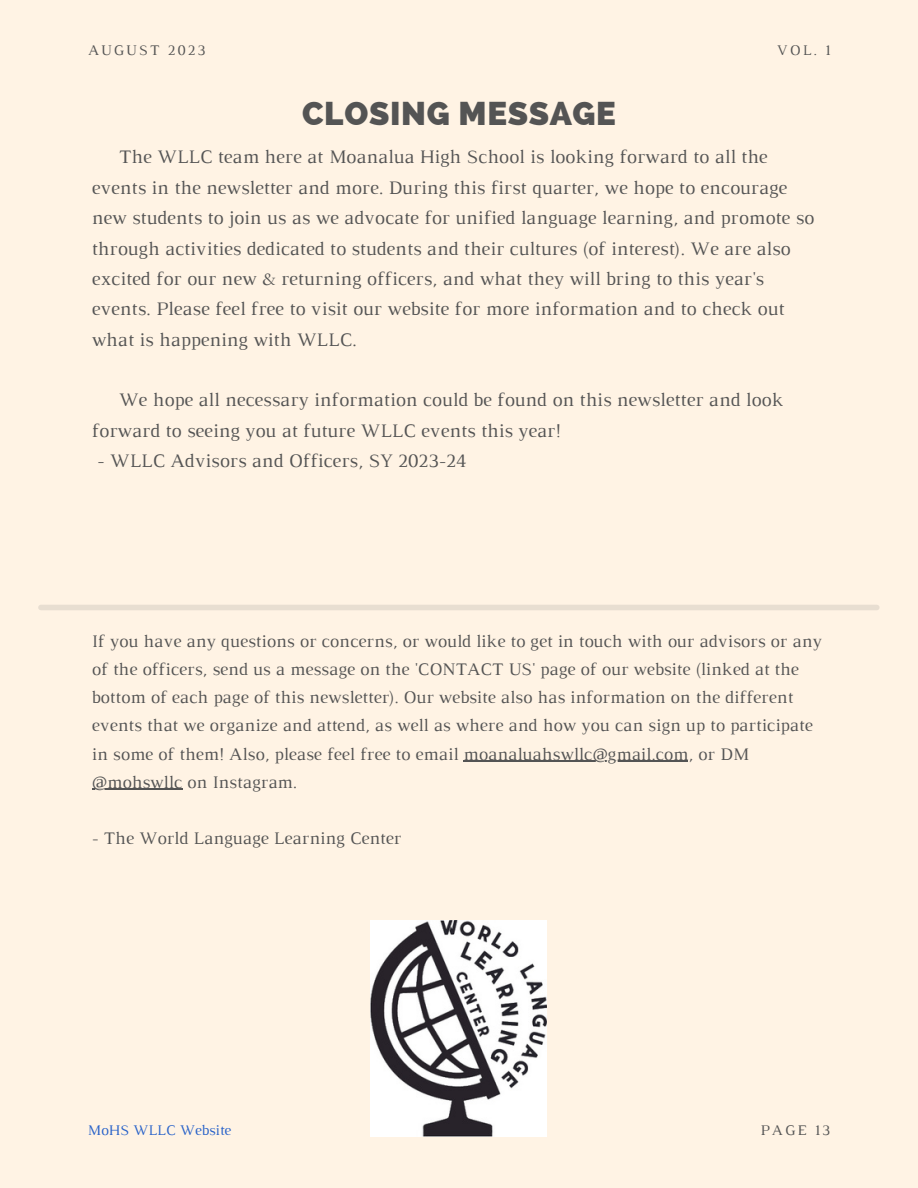
<style>
.page{position:relative;width:918px;height:1188px;background:#fff3e4}
.page>*{position:absolute;margin:0;border:0;box-sizing:border-box;transform-origin:0 0}
.t1{font:800 33px "Raleway";letter-spacing:.02em;color:#545454}
.t2{font:19.5px/30.3px "Luthier";color:#545454}
.t3{font:18px/28.2px "Luthier";color:#545454}
.t4{font:15px "Luthier";letter-spacing:.14em;color:#545454}
.t5{font:15px "Luthier";color:#2862c9}
</style>
<div class="page">
<div style="left:41px;top:605px;width:836px;height:5px;background:#e8ded1"></div>
<img style="left:371px;top:921px;width:175px;height:216px">
<hr style="left:463px;top:761px;width:225px;height:1px;background:#545454">
<hr style="left:92px;top:789px;width:90px;height:1px;background:#545454">
<p class="t4" style="left:88px;top:45px;width:119px">AUGUST 2023</p>
<p class="t4" style="left:777px;top:45px;width:55px">VOL. 1</p>
<p class="t1" style="left:302px;top:94px;width:315px">CLOSING MESSAGE</p>
<p class="t2" style="left:92px;top:143px;width:724px;text-indent:27px">The WLLC team here at Moanalua High School is looking forward to all the events in the newsletter and more. During this first quarter, we hope to encourage new students to join us as we advocate for unified language learning, and promote so through activities dedicated to students and their cultures (of interest). We are also excited for our new &amp; returning officers, and what they will bring to this year's events. Please feel free to visit our website for more information and to check out what is happening with WLLC.</p>
<p class="t2" style="left:92px;top:386px;width:693px;text-indent:27px">We hope all necessary information could be found on this newsletter and look forward to seeing you at future WLLC events this year!</p>
<p class="t2" style="left:97px;top:447px;width:371px">- WLLC Advisors and Officers, SY 2023-24</p>
<p class="t3" style="left:92px;top:629px;width:732px">If you have any questions or concerns, or would like to get in touch with our advisors or any of the officers, send us a message on the 'CONTACT US' page of our website (linked at the bottom of each page of this newsletter). Our website also has information on the different events that we organize and attend, as well as where and how you can sign up to participate in some of them! Also, please feel free to email moanaluahswllc@gmail.com, or DM @mohswllc on Instagram.</p>
<p class="t3" style="left:92px;top:825px;width:311px">- The World Language Learning Center</p>
<p class="t5" style="left:88px;top:1125px;width:145px">MoHS WLLC Website</p>
<p class="t4" style="left:760px;top:1125px;width:71px">PAGE 13</p>
</div>
